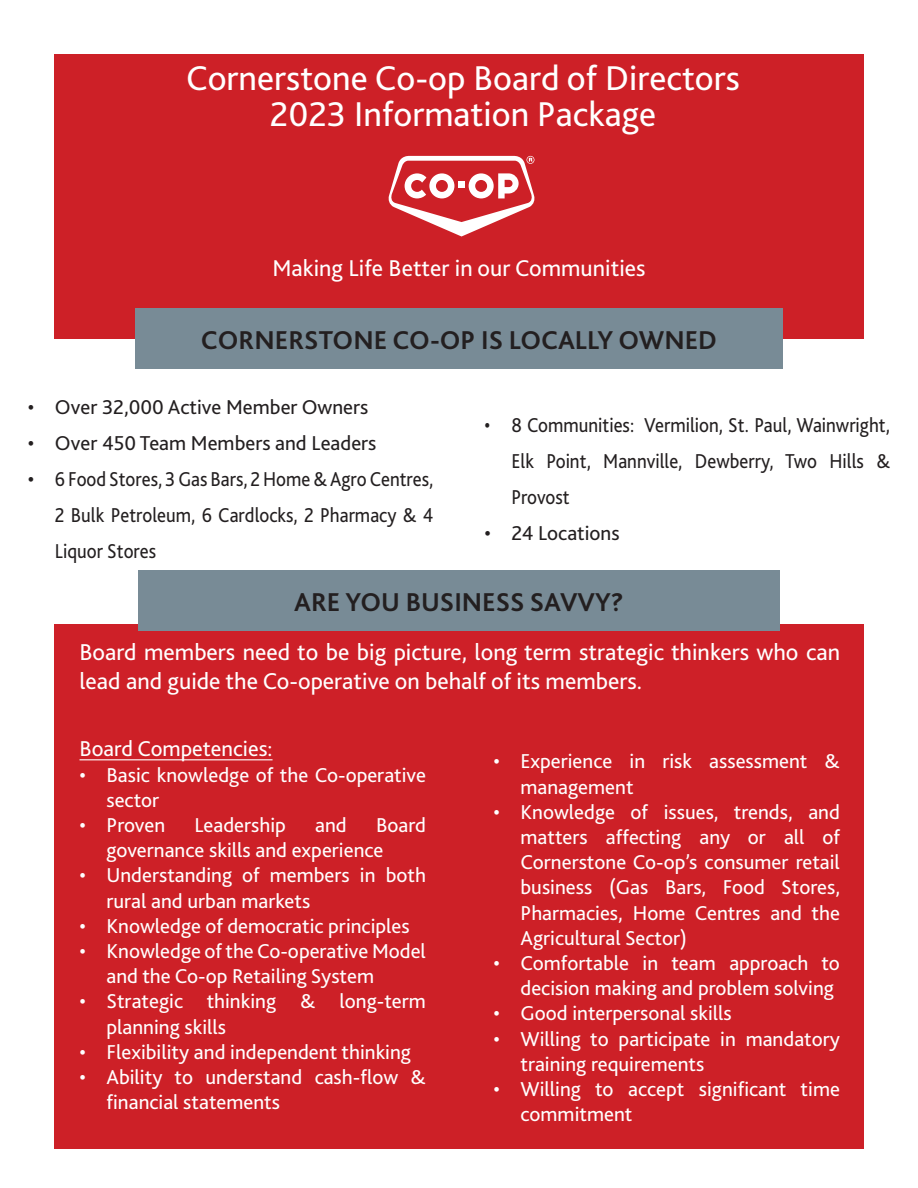
<style>
.page{position:relative;width:918px;height:1188px;background:#fff}
.page>*{position:absolute;margin:0;border:0;box-sizing:border-box;transform-origin:0 0}
.t1{font:36px/35.7px "Bliss 2";color:#fff;text-align:center}
.t2{font:700 27px "Bliss 2";color:#231f20}
.t3{font:24px/28.8px "Bliss 2";color:#fff}
.t4{font:22.5px "Bliss 2";color:#fff}
.t5{font:21px/25.2px "Bliss 2";color:#fff}
.t6{font:21px/36px "Bliss 2";color:#231f20;text-align:justify}
.t7{font:21px/36px "Bliss 2";color:#231f20;text-align:justify;scale:.9 1}
</style>
<div class="page">
<div style="left:54px;top:624px;width:810px;height:132px;background:#ce2028"></div>
<div style="left:54px;top:54px;width:810px;height:284px;background:#cd2027"></div>
<div style="left:54px;top:700px;width:810px;height:448px;background:#cd2027"></div>
<hr style="left:80px;top:759px;width:193px;height:1px;background:#fff">
<div style="left:135px;top:308px;width:648px;height:61px;background:#788b96"></div>
<svg style="left:389px;top:156px;width:145px;height:81px"></svg>
<div style="left:138px;top:571px;width:642px;height:60px;background:#788b96"></div>
<p class="t1" style="left:186px;top:60px;width:555px">Cornerstone Co-op Board of Directors<br>2023 Information Package</p>
<p class="t3" style="left:272px;top:253px;width:375px">Making Life Better in our Communities</p>
<p class="t2" style="left:201px;top:323px;width:518px">CORNERSTONE CO-OP IS LOCALLY OWNED</p>
<p class="t6" style="left:28px;top:389px;width:342px">• Over 32,000 Active Member Owners</p>
<p class="t6" style="left:28px;top:425px;width:350px">• Over 450 Team Members and Leaders</p>
<p class="t6" style="left:55px;top:461px;width:380px;text-indent:-27px">• 6 Food Stores, 3 Gas Bars, 2 Home &amp; Agro Centres, 2 Bulk Petroleum, 6 Cardlocks, 2 Pharmacy &amp; 4<br>Liquor Stores</p>
<p class="t7" style="left:512px;top:407px;width:422px;text-indent:-27px">• 8 Communities: Vermilion, St. Paul, Wainwright, Elk Point, Mannville, Dewberry, Two Hills &amp; Provost</p>
<p class="t6" style="left:484px;top:515px;width:137px">• 24 Locations</p>
<p class="t2" style="left:294px;top:585px;width:331px">ARE YOU BUSINESS SAVVY?</p>
<p class="t3" style="left:80px;top:638px;width:762px">Board members need to be big picture, long term strategic thinkers who can lead and guide the Co-operative on behalf of its members.</p>
<p class="t4" style="left:80px;top:735px;width:195px">Board Competencies:</p>
<p class="t5" style="left:106px;top:762px;width:321px;text-indent:-27px">• Basic knowledge of the Co-operative sector</p>
<p class="t5" style="left:80px;top:812px;width:87px">• Proven</p>
<p class="t5" style="left:194px;top:812px;width:93px">Leadership</p>
<p class="t5" style="left:315px;top:812px;width:33px">and</p>
<p class="t5" style="left:106px;top:812px;width:321px;text-indent:270px">Board governance skills and experience</p>
<p class="t5" style="left:106px;top:863px;width:321px;text-indent:-27px">• Understanding of members in both rural and urban markets</p>
<p class="t5" style="left:80px;top:913px;width:332px">• Knowledge of democratic principles</p>
<p class="t5" style="left:106px;top:938px;width:321px;text-indent:-27px">• Knowledge of the Co-operative Model and the Co-op Retailing System</p>
<p class="t5" style="left:106px;top:989px;width:321px;text-indent:-27px">• Strategic thinking &amp; long-term planning skills</p>
<p class="t5" style="left:80px;top:1039px;width:333px">• Flexibility and independent thinking</p>
<p class="t5" style="left:106px;top:1064px;width:321px;text-indent:-27px">• Ability to understand cash-flow &amp; financial statements</p>
<p class="t5" style="left:520px;top:749px;width:321px;text-indent:-27px">• Experience in risk assessment &amp; management</p>
<p class="t5" style="left:520px;top:799px;width:321px;text-align:justify;text-indent:-27px">• Knowledge of issues, trends, and matters affecting any or all of Cornerstone Co-op’s consumer retail business (Gas Bars, Food Stores, Pharmacies, Home Centres and the Agricultural Sector)</p>
<p class="t5" style="left:494px;top:950px;width:348px;text-align:right">• Comfortable in team approach to decision making and problem solving</p>
<p class="t5" style="left:494px;top:1001px;width:240px">• Good interpersonal skills</p>
<p class="t5" style="left:520px;top:1026px;width:321px;text-indent:-27px">• Willing to participate in mandatory training requirements</p>
<p class="t5" style="left:520px;top:1076px;width:321px;text-indent:-27px">• Willing to accept significant time commitment</p>
</div>
